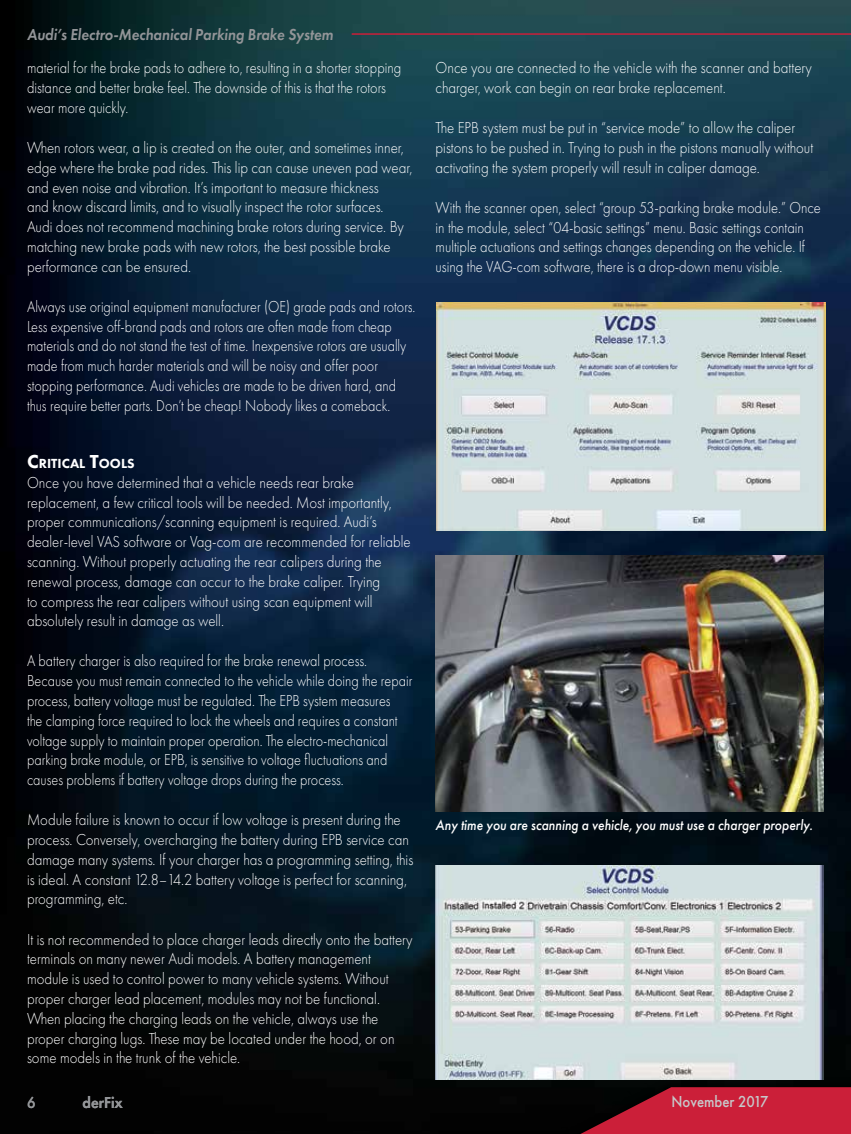
<style>
.page{position:relative;width:851px;height:1134px;background:#fff}
.page>*{position:absolute;margin:0;border:0;box-sizing:border-box;transform-origin:0 0}
.t1{font:300 16.5px/19.8px "Futura PT";color:#fff;scale:.9 1}
.t2{font:300 16.5px/19.8px "Futura PT";color:#fff;scale:.86 1}
.t3{font:300 16.5px/19.8px "Futura PT";color:#fff;scale:.88 1}
.t4{font:300 16.5px/19.8px "Futura PT";color:#fff;scale:.87 1}
.t5{font:italic 600 16.5px "Futura PT";color:#939598;scale:.9 1}
.t6{font:500 16.5px "Futura PT";color:#c7c8ca;scale:.9 1}
.t7{font:600 16.5px "Futura PT";color:#939598;scale:.9 1}
.t8{font:500 16.5px "Futura PT";color:#939598;scale:.9 1}
.t9{font:italic 500 15px "Futura PT";color:#fff;scale:.9 1}
.t10{font:800 13.65px "Futura PT";color:#fff}
.s1{font-size:19.5px}
</style>
<div class="page">
<img style="left:0;top:0;width:850px;height:1134px">
<div style="left:512px;top:1076px;width:338px;height:58px;background:#000"></div>
<svg style="left:580px;top:1087px;width:270px;height:47px"></svg>
<img style="left:437px;top:302px;width:388px;height:228px">
<img style="left:435px;top:555px;width:389px;height:256px">
<hr style="left:351px;top:33px;width:499px;height:2px;background:#cb1f39">
<img style="left:435px;top:866px;width:389px;height:214px">
<p class="t5" style="left:37px;top:23px;width:68px">rticle Title</p>
<p class="t5" style="left:27px;top:24px;width:342px">Audi’s Electro-Mechanical Parking Brake System</p>
<p class="t4" style="left:27px;top:58px;width:431px">material for the brake pads to adhere to, resulting in a shorter stopping distance and better brake feel. The downside of this is that the rotors wear more quickly.</p>
<p class="t1" style="left:27px;top:138px;width:430px">When rotors wear, a lip is created on the outer, and sometimes inner, edge where the brake pad rides. This lip can cause uneven pad wear, and even noise and vibration. It’s important to measure thickness<br>and know discard limits, and to visually inspect the rotor surfaces.<br>Audi does not recommend machining brake rotors during service. By matching new brake pads with new rotors, the best possible brake performance can be ensured.</p>
<p class="t2" style="left:27px;top:297px;width:453px">Always use original equipment manufacturer (OE) grade pads and rotors.<br>Less expensive off-brand pads and rotors are often made from cheap materials and do not stand the test of time. Inexpensive rotors are usually made from much harder materials and will be noisy and offer poor stopping performance. Audi vehicles are made to be driven hard, and thus require better parts. Don’t be cheap! Nobody likes a comeback.</p>
<p class="t10" style="left:27px;top:455px;width:108px"><span class="s1">C</span>RITICAL <span class="s1">T</span>OOLS</p>
<p class="t1" style="left:27px;top:473px;width:428px">Once you have determined that a vehicle needs rear brake replacement, a few critical tools will be needed. Most importantly, proper communications/scanning equipment is required. Audi’s dealer-level VAS software or Vag-com are recommended for reliable scanning. Without properly actuating the rear calipers during the renewal process, damage can occur to the brake caliper. Trying<br>to compress the rear calipers without using scan equipment will absolutely result in damage as well.</p>
<p class="t2" style="left:27px;top:651px;width:449px">A battery charger is also required for the brake renewal process.<br>Because you must remain connected to the vehicle while doing the repair process, battery voltage must be regulated. The EPB system measures<br>the clamping force required to lock the wheels and requires a constant voltage supply to maintain proper operation. The electro-mechanical parking brake module, or EPB, is sensitive to voltage fluctuations and causes problems if battery voltage drops during the process.</p>
<p class="t1" style="left:27px;top:810px;width:431px">Module failure is known to occur if low voltage is present during the process. Conversely, overcharging the battery during EPB service can damage many systems. If your charger has a programming setting, this is ideal. A constant 12.8–14.2 battery voltage is perfect for scanning, programming, etc.</p>
<p class="t1" style="left:27px;top:929px;width:430px">It is not recommended to place charger leads directly onto the battery terminals on many newer Audi models. A battery management module is used to control power to many vehicle systems. Without proper charger lead placement, modules may not be functional.<br>When placing the charging leads on the vehicle, always use the proper charging lugs. These may be located under the hood, or on some models in the trunk of the vehicle.</p>
<p class="t8" style="left:27px;top:1092px;width:11px">6</p>
<p class="t7" style="left:82px;top:1092px;width:46px">derFix</p>
<p class="t1" style="left:435px;top:58px;width:419px">Once you are connected to the vehicle with the scanner and battery charger, work can begin on rear brake replacement.</p>
<p class="t1" style="left:435px;top:118px;width:421px">The EPB system must be put in “service mode” to allow the caliper pistons to be pushed in. Trying to push in the pistons manually without activating the system properly will result in caliper damage.</p>
<p class="t3" style="left:435px;top:198px;width:439px">With the scanner open, select “group 53-parking brake module.” Once in the module, select “04-basic settings” menu. Basic settings contain multiple actuations and settings changes depending on the vehicle. If using the VAG-com software, there is a drop-down menu visible.</p>
<p class="t9" style="left:435px;top:816px;width:420px">Any time you are scanning a vehicle, you must use a charger properly.</p>
<p class="t6" style="left:671px;top:1092px;width:109px">November 2017</p>
</div>
